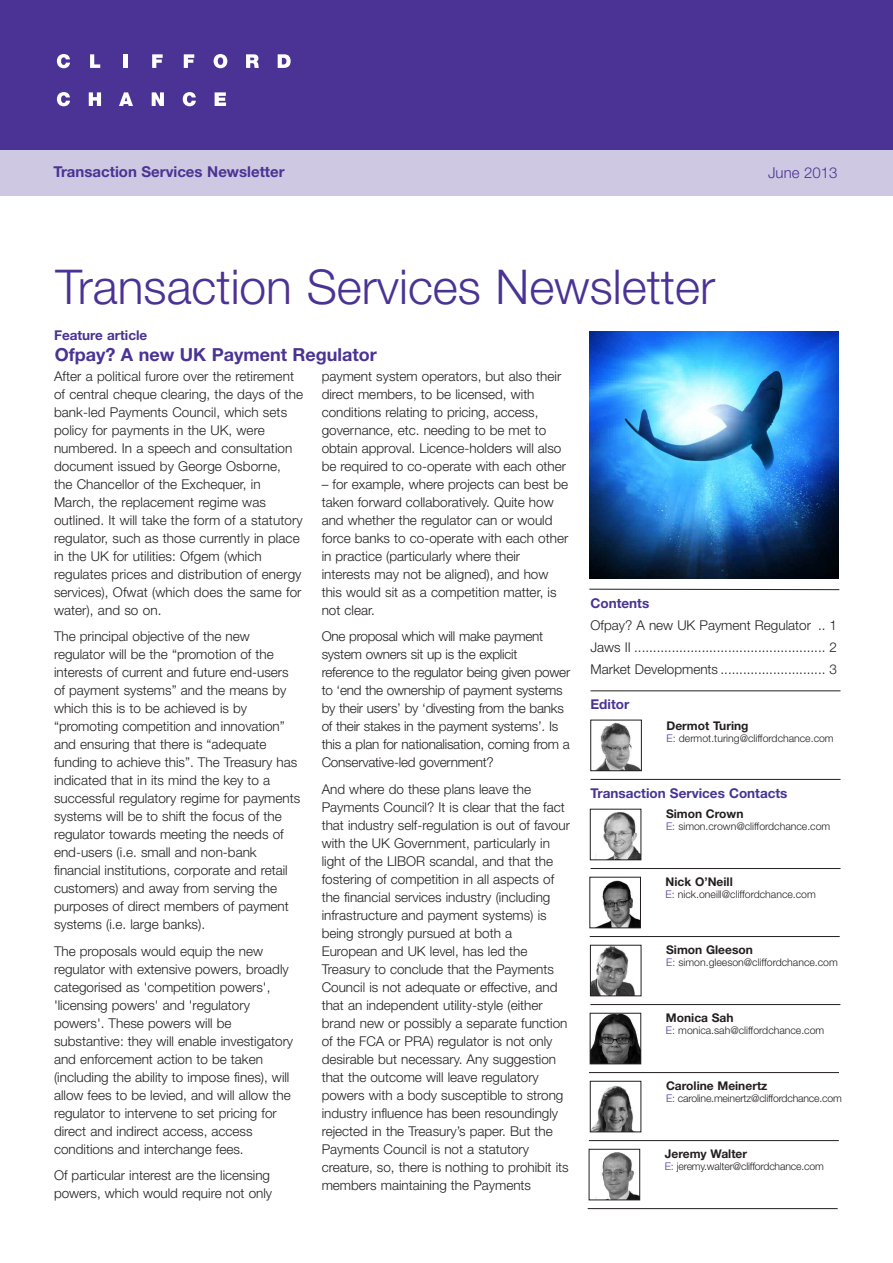
<style>
.page{position:relative;width:893px;height:1263px;background:#fff}
.page>*{position:absolute;margin:0;border:0;box-sizing:border-box;transform-origin:0 0}
.t1{font:300 48px "Helvetica Neue LT";color:#4a3394}
.t2{font:700 18px "Helvetica Neue LT";color:#4a3394}
.t3{font:700 15px "Helvetica Neue LT";color:#4a3394}
.t4{font:300 15px "Helvetica Neue LT";color:#4a3394}
.t5{font:300 13.5px/18px "Helvetica Neue LT";color:#231f20}
.t6{font:700 13.5px "Helvetica Neue LT";color:#4a3394}
.t7{font:700 12px "Helvetica Neue LT";color:#231f20}
.t8{font:300 10.5px "Helvetica Neue LT";color:#231f20}
.s1{color:#4a3394}
</style>
<div class="page">
<div style="left:0;top:140px;width:893px;height:56px;background:#cec8e2"></div>
<div style="left:0;top:0;width:893px;height:150px;background:#4a3394"></div>
<svg style="left:57px;top:54px;width:13px;height:14px"></svg>
<svg style="left:90px;top:54px;width:10px;height:14px"></svg>
<hr style="left:123px;top:54px;width:4px;height:14px;background:#fff">
<svg style="left:152px;top:54px;width:11px;height:14px"></svg>
<svg style="left:184px;top:54px;width:10px;height:14px"></svg>
<svg style="left:214px;top:54px;width:13px;height:14px"></svg>
<svg style="left:246px;top:54px;width:13px;height:14px"></svg>
<svg style="left:278px;top:54px;width:13px;height:14px"></svg>
<svg style="left:57px;top:92px;width:13px;height:14px"></svg>
<svg style="left:89px;top:92px;width:12px;height:14px"></svg>
<svg style="left:119px;top:92px;width:14px;height:14px"></svg>
<svg style="left:152px;top:92px;width:12px;height:14px"></svg>
<svg style="left:183px;top:92px;width:13px;height:14px"></svg>
<svg style="left:215px;top:92px;width:11px;height:14px"></svg>
<img style="left:590px;top:331px;width:249px;height:247px">
<img style="left:597px;top:722px;width:43px;height:47px">
<div style="left:590px;top:720px;width:52px;height:51px;border:1px solid #231f20"></div>
<img style="left:595px;top:812px;width:44px;height:46px">
<div style="left:590px;top:809px;width:51px;height:51px;border:1px solid #231f20"></div>
<hr style="left:590px;top:779px;width:250px;height:1px;background:#231f20">
<hr style="left:590px;top:690px;width:250px;height:1px;background:#231f20">
<svg style="left:589px;top:588px;width:251px;height:2px"></svg>
<hr style="left:590px;top:868px;width:250px;height:1px;background:#231f20">
<img style="left:599px;top:880px;width:40px;height:46px">
<div style="left:590px;top:877px;width:51px;height:51px;border:1px solid #231f20"></div>
<hr style="left:590px;top:936px;width:250px;height:1px;background:#231f20">
<img style="left:592px;top:947px;width:42px;height:47px">
<div style="left:590px;top:945px;width:51px;height:51px;border:1px solid #231f20"></div>
<hr style="left:590px;top:1004px;width:250px;height:1px;background:#231f20">
<img style="left:592px;top:1015px;width:47px;height:47px">
<div style="left:590px;top:1013px;width:51px;height:51px;border:1px solid #231f20"></div>
<hr style="left:589px;top:1072px;width:250px;height:1px;background:#231f20">
<img style="left:592px;top:1085px;width:41px;height:45px">
<div style="left:590px;top:1081px;width:51px;height:51px;border:1px solid #231f20"></div>
<hr style="left:589px;top:1140px;width:250px;height:1px;background:#231f20">
<img style="left:595px;top:1152px;width:43px;height:46px">
<div style="left:589px;top:1149px;width:51px;height:51px;border:1px solid #231f20"></div>
<hr style="left:588px;top:1208px;width:250px;height:1px;background:#231f20">
<p class="t3" style="left:53px;top:166px;width:233px">Transaction Services Newsletter</p>
<p class="t4" style="left:768px;top:167px;width:71px">June 2013</p>
<h1 class="t1" style="left:55px;top:270px;width:661px">Transaction Services Newsletter</h1>
<p class="t6" style="left:54px;top:330px;width:95px">Feature article</p>
<h2 class="t2" style="left:55px;top:348px;width:324px">Ofpay? A new UK Payment Regulator</h2>
<p class="t5" style="left:54px;top:368px;width:251px">After a political furore over the retirement of central cheque clearing, the days of the bank-led Payments Council, which sets policy for payments in the UK, were numbered. In a speech and consultation document issued by George Osborne,<br>the Chancellor of the Exchequer, in March, the replacement regime was outlined. It will take the form of a statutory regulator, such as those currently in place in the UK for utilities: Ofgem (which regulates prices and distribution of energy services), Ofwat (which does the same for water), and so on.</p>
<p class="t5" style="left:54px;top:629px;width:248px">The principal objective of the new regulator will be the “promotion of the interests of current and future end-users of payment systems” and the means by which this is to be achieved is by “promoting competition and innovation” and ensuring that there is “adequate funding to achieve this”. The Treasury has indicated that in its mind the key to a successful regulatory regime for payments systems will be to shift the focus of the regulator towards meeting the needs of end-users (i.e. small and non-bank financial institutions, corporate and retail customers) and away from serving the purposes of direct members of payment systems (i.e. large banks).</p>
<p class="t5" style="left:54px;top:943px;width:241px">The proposals would equip the new regulator with extensive powers, broadly categorised as 'competition powers', 'licensing powers' and 'regulatory powers'. These powers will be substantive: they will enable investigatory and enforcement action to be taken (including the ability to impose fines), will allow fees to be levied, and will allow the regulator to intervene to set pricing for direct and indirect access, access conditions and interchange fees.</p>
<p class="t5" style="left:54px;top:1168px;width:220px">Of particular interest are the licensing powers, which would require not only</p>
<p class="t5" style="left:322px;top:368px;width:246px">payment system operators, but also their direct members, to be licensed, with conditions relating to pricing, access, governance, etc. needing to be met to obtain approval. Licence-holders will also be required to co-operate with each other</p>
<p class="t5" style="left:322px;top:476px;width:248px">– for example, where projects can best be taken forward collaboratively. Quite how and whether the regulator can or would force banks to co-operate with each other in practice (particularly where their interests may not be aligned), and how this would sit as a competition matter, is not clear.</p>
<p class="t5" style="left:322px;top:629px;width:250px">One proposal which will make payment system owners sit up is the explicit reference to the regulator being given power to ‘end the ownership of payment systems by their users’ by ‘divesting from the banks of their stakes in the payment systems’. Is this a plan for nationalisation, coming from a Conservative-led government?</p>
<p class="t5" style="left:322px;top:781px;width:250px">And where do these plans leave the Payments Council? It is clear that the fact that industry self-regulation is out of favour with the UK Government, particularly in light of the LIBOR scandal, and that the fostering of competition in all aspects of the financial services industry (including infrastructure and payment systems) is being strongly pursued at both a European and UK level, has led the Treasury to conclude that the Payments Council is not adequate or effective, and that an independent utility-style (either brand new or possibly a separate function of the FCA or PRA) regulator is not only desirable but necessary. Any suggestion that the outcome will leave regulatory powers with a body susceptible to strong industry influence has been resoundingly rejected in the Treasury’s paper. But the Payments Council is not a statutory creature, so, there is nothing to prohibit its members maintaining the Payments</p>
<p class="t6" style="left:590px;top:598px;width:60px">Contents</p>
<p class="t5" style="left:590px;top:615px;width:248px;line-height:22.2px;text-align:justify">Ofpay? A new UK Payment Regulator .. 1<br>Jaws II ................................................... 2<br>Market Developments ............................ 3</p>
<p class="t6" style="left:590px;top:699px;width:40px">Editor</p>
<p class="t7" style="left:666px;top:721px;width:84px">Dermot Turing</p>
<p class="t8" style="left:666px;top:734px;width:169px"><span class="s1">E:</span> dermot.turing@cliffordchance.com</p>
<p class="t6" style="left:590px;top:788px;width:198px">Transaction Services Contacts</p>
<p class="t7" style="left:666px;top:809px;width:79px">Simon Crown</p>
<p class="t8" style="left:666px;top:822px;width:166px"><span class="s1">E:</span> simon.crown@cliffordchance.com</p>
<p class="t7" style="left:666px;top:877px;width:69px">Nick O’Neill</p>
<p class="t8" style="left:666px;top:890px;width:152px"><span class="s1">E:</span> nick.oneill@cliffordchance.com</p>
<p class="t7" style="left:666px;top:945px;width:88px">Simon Gleeson</p>
<p class="t8" style="left:666px;top:958px;width:173px"><span class="s1">E:</span> simon.gleeson@cliffordchance.com</p>
<p class="t7" style="left:666px;top:1013px;width:69px">Monica Sah</p>
<p class="t8" style="left:666px;top:1026px;width:160px"><span class="s1">E:</span> monica.sah@cliffordchance.com</p>
<p class="t7" style="left:666px;top:1081px;width:103px">Caroline Meinertz</p>
<p class="t8" style="left:666px;top:1094px;width:177px"><span class="s1">E:</span> caroline.meinertz@cliffordchance.com</p>
<p class="t7" style="left:665px;top:1149px;width:84px">Jeremy Walter</p>
<p class="t8" style="left:665px;top:1162px;width:160px"><span class="s1">E:</span> jeremy.walter@cliffordchance.com</p>
</div>
